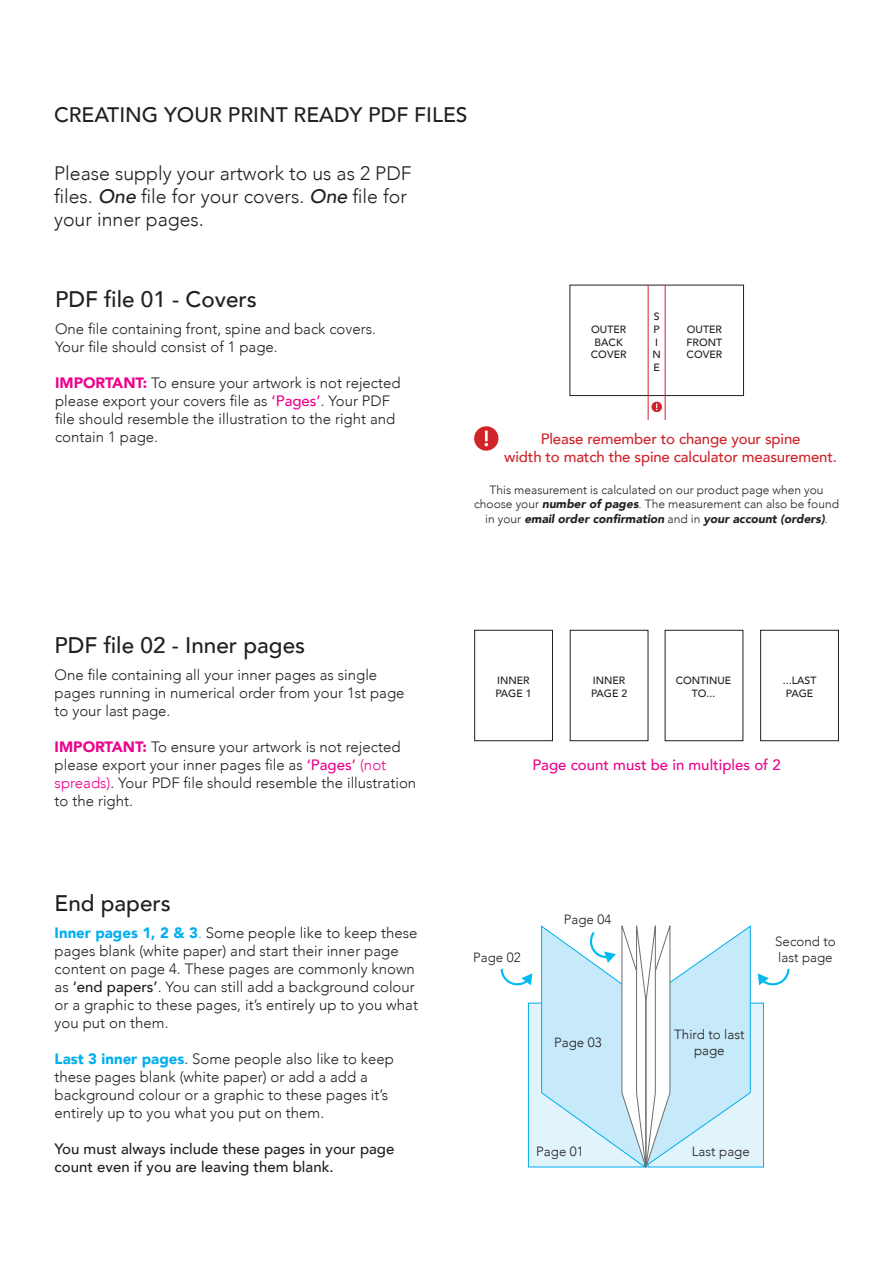
<style>
.page{position:relative;width:893px;height:1263px;background:#fff}
.page>*{position:absolute;margin:0;border:0;box-sizing:border-box;transform-origin:0 0}
.t1{font:500 22.5px "Avenir";color:#231f20}
.t2{font:500 21px "Avenir";color:#231f20}
.t3{font:300 19.5px/23.4px "Avenir";color:#231f20}
.t4{font:300 15px/18px "Avenir";color:#231f20}
.t5{font:500 15px/18px "Avenir";color:#231f20}
.t6{font:500 15px/18px "Avenir";letter-spacing:-.01em;color:#d1232a;text-align:center}
.t7{font:500 15px "Avenir";color:#ed028c}
.t8{font:300 13.35px/16px "Avenir";color:#231f20}
.t9{font:300 12px/14.4px "Avenir";color:#231f20;text-align:center}
.t10{font:500 10.5px/12.6px "Avenir";color:#231f20}
.s1{font-weight:500;font-style:italic}
.s2{font-weight:900;color:#ed028c}
.s3{font-weight:500;color:#ed028c}
.s4{color:#ed028c}
.s5{font-weight:900;color:#00aeef}
.s6{color:#00aeef}
.s7{font-weight:500}
.s8{font-weight:900;font-style:italic}
</style>
<div class="page">
<div style="left:474px;top:630px;width:79px;height:111px;border:1px solid #231f20"></div>
<div style="left:570px;top:630px;width:78px;height:111px;border:1px solid #231f20"></div>
<div style="left:665px;top:630px;width:78px;height:111px;border:1px solid #231f20"></div>
<div style="left:760px;top:630px;width:79px;height:111px;border:1px solid #231f20"></div>
<div style="left:528px;top:1003px;width:116px;height:164px;background:#e1f4fc;border:1px solid #00aeef"></div>
<div style="left:648px;top:1003px;width:116px;height:164px;background:#e1f4fc;border:1px solid #00aeef"></div>
<svg style="left:501px;top:969px;width:31px;height:17px"></svg>
<svg style="left:758px;top:969px;width:31px;height:17px"></svg>
<svg style="left:541px;top:925px;width:210px;height:243px"></svg>
<div style="left:474px;top:426px;width:24px;height:25px;background:#d1232a;border-radius:50%"></div>
<svg style="left:485px;top:431px;width:3px;height:15px"></svg>
<div style="left:570px;top:285px;width:174px;height:111px;border:1px solid #231f20"></div>
<hr style="left:648px;top:285px;width:1px;height:135px;background:#d1232a">
<hr style="left:665px;top:285px;width:1px;height:135px;background:#d1232a">
<svg style="left:651px;top:402px;width:11px;height:10px"></svg>
<h2 class="t2" style="left:54px;top:106px;width:415px">CREATING YOUR PRINT READY PDF FILES</h2>
<h3 class="t3" style="left:54px;top:161px;width:359px">Please supply your artwork to us as 2 PDF files. <span class="s1">One</span> file for your covers. <span class="s1">One</span> file for your inner pages.</h3>
<h1 class="t1" style="left:55px;top:280px;width:203px">PDF file 01 - Covers</h1>
<p class="t4" style="left:55px;top:320px;width:323px">One file containing front, spine and back covers.<br>Your file should consist of 1 page.</p>
<p class="t4" style="left:55px;top:374px;width:347px"><span class="s2">IMPORTANT:</span> To ensure your artwork is not rejected please export your covers file as <span class="s3">‘Pages’</span>. Your PDF file should resemble the illustration to the right and contain 1 page.</p>
<h1 class="t1" style="left:55px;top:625px;width:252px">PDF file 02 - Inner pages</h1>
<p class="t4" style="left:55px;top:665px;width:351px">One file containing all your inner pages as single pages running in numerical order from your 1st page to your last page.</p>
<p class="t4" style="left:55px;top:737px;width:363px"><span class="s2">IMPORTANT:</span> To ensure your artwork is not rejected please export your inner pages file as <span class="s3">‘Pages’</span> <span class="s4">(not spreads)</span>. Your PDF file should resemble the illustration to the right.</p>
<h1 class="t1" style="left:55px;top:894px;width:118px">End papers</h1>
<p class="t4" style="left:55px;top:924px;width:365px"><span class="s5">Inner pages 1, 2 &amp; 3</span><span class="s6">.</span> Some people like to keep these pages blank (white paper) and start their inner page content on page 4. These pages are commonly known as <span class="s7">‘end papers’</span>. You can still add a background colour or a graphic to these pages, it’s entirely up to you what you put on them.</p>
<p class="t4" style="left:55px;top:1050px;width:341px"><span class="s5">Last 3 inner pages</span>. Some people also like to keep these pages blank (white paper) or add a add a background colour or a graphic to these pages it’s entirely up to you what you put on them.</p>
<p class="t5" style="left:55px;top:1142px;width:341px">You must always include these pages in your page count even if you are leaving them blank.</p>
<p class="t10" style="left:652px;top:311px;width:10px">S<br>P<br>I<br>N<br>E</p>
<p class="t10" style="left:591px;top:324px;width:37px;text-align:center">OUTER<br>BACK<br>COVER</p>
<p class="t10" style="left:687px;top:324px;width:37px;text-align:justify">OUTER FRONT COVER</p>
<p class="t6" style="left:504px;top:431px;width:334px">Please remember to change your spine<br>width to match the spine calculator measurement.</p>
<p class="t9" style="left:474px;top:483px;width:366px">This measurement is calculated on our product page when you choose your <span class="s8">number of pages</span>. The measurement can also be found in your <span class="s8">email order confirmation</span> and in <span class="s8">your account (orders)</span>.</p>
<p class="t10" style="left:495px;top:676px;width:38px">INNER<br>PAGE 1</p>
<p class="t10" style="left:591px;top:676px;width:38px">INNER<br>PAGE 2</p>
<p class="t10" style="left:783px;top:676px;width:35px">...LAST<br>PAGE</p>
<p class="t10" style="left:676px;top:676px;width:57px;text-align:center">CONTINUE<br>TO...</p>
<p class="t7" style="left:532px;top:752px;width:250px">Page count must be in multiples of 2</p>
<p class="t8" style="left:473px;top:949px;width:49px">Page 02</p>
<p class="t8" style="left:564px;top:911px;width:49px">Page 04</p>
<p class="t8" style="left:554px;top:1034px;width:49px">Page 03</p>
<p class="t8" style="left:536px;top:1143px;width:49px">Page 01</p>
<p class="t8" style="left:674px;top:1026px;width:72px;text-align:center">Third to last page</p>
<p class="t8" style="left:775px;top:933px;width:62px">Second to last page</p>
<p class="t8" style="left:692px;top:1145px;width:59px">Last page</p>
</div>
